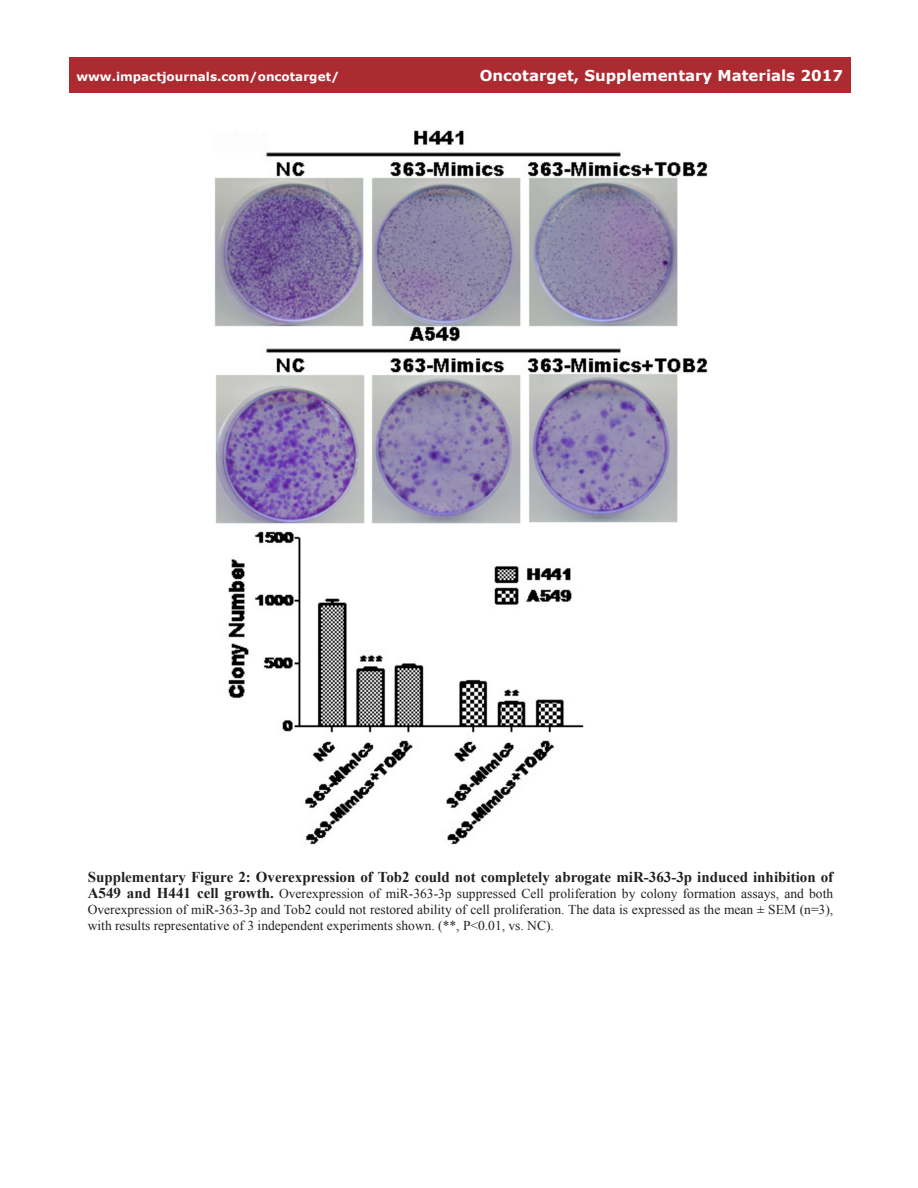
<style>
.page{position:relative;width:918px;height:1188px;background:#fff}
.page>*{position:absolute;margin:0;border:0;box-sizing:border-box;transform-origin:0 0}
.figuretext{font:700 15px "Times New Roman";color:#231f20}
.t1{font:700 15px "Verdana";color:#fff}
.figuretext-2{font:13.5px/16.2px "Times New Roman";color:#231f20;text-align:justify}
.t2{font:700 12px "Verdana";color:#fff}
.s1{font-weight:700;font-size:15px}
</style>
<div class="page">
<div style="left:69px;top:57px;width:781px;height:36px;background:#ac2b31"></div>
<img style="left:214px;top:130px;width:494px;height:715px">
<p class="t2" style="left:76px;top:68px;width:264px">www.impactjournals.com/oncotarget/</p>
<p class="t1" style="left:480px;top:65px;width:365px">Oncotarget, Supplementary Materials 2017</p>
<p class="figuretext" style="left:88px;top:866px;width:747px">Supplementary Figure 2: Overexpression of Tob2 could not completely abrogate miR-363-3p induced inhibition of</p>
<p class="figuretext-2" style="left:88px;top:885px;width:747px"><span class="s1">A549 and H441 cell growth.</span> Overexpression of miR-363-3p suppressed Cell proliferation by colony formation assays, and both Overexpression of miR-363-3p and Tob2 could not restored ability of cell proliferation. The data is expressed as the mean ± SEM (n=3), with results representative of 3 independent experiments shown. (**, P&lt;0.01, vs. NC).</p>
</div>
